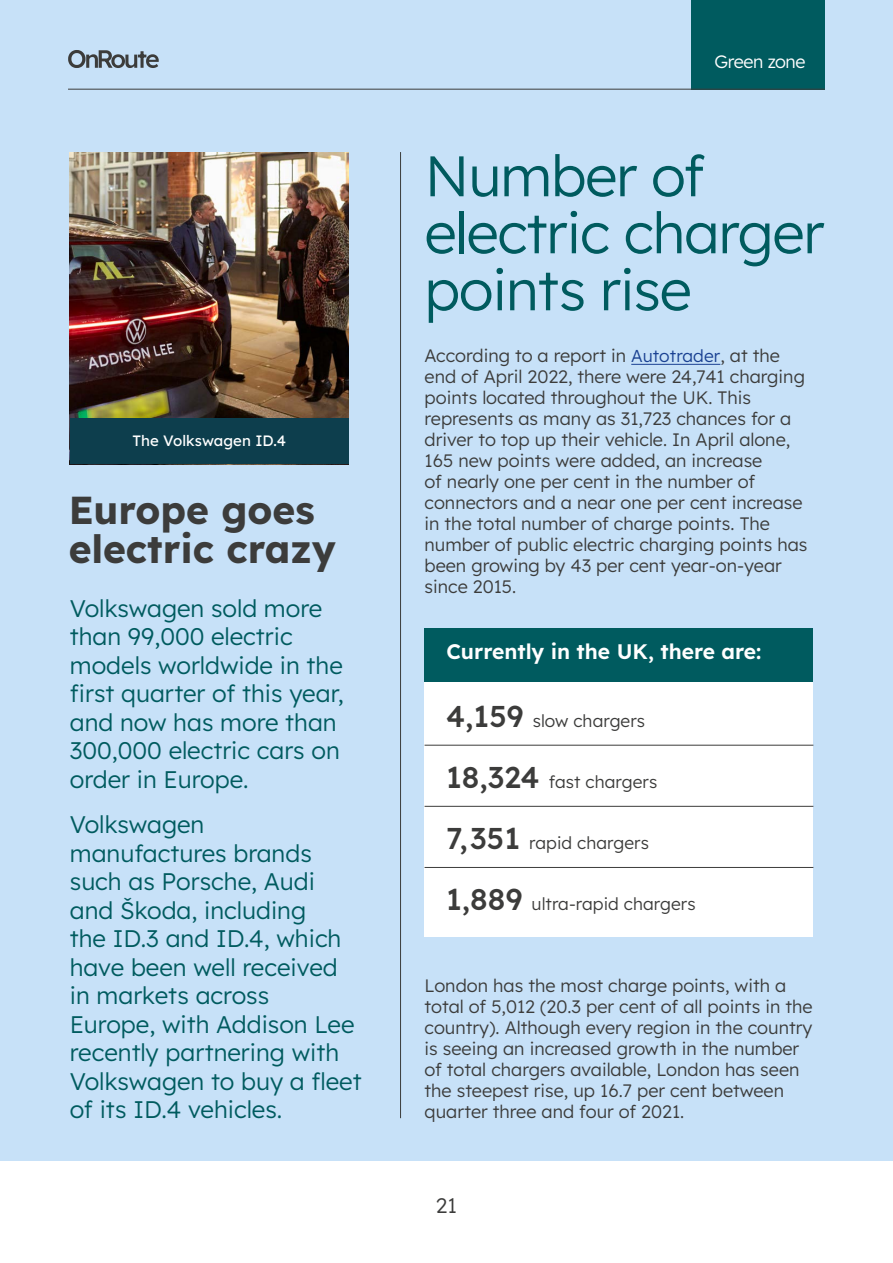
<style>
.page{position:relative;width:893px;height:1263px;background:#fff}
.page>*{position:absolute;margin:0;border:0;box-sizing:border-box;transform-origin:0 0}
.Minor_heading_38_38{font:300 57px/57px "Lexend Deca";letter-spacing:-.02em;color:#005b5f}
.Minor_heading_Bold_2{font:700 39px/39px "Lexend Deca";color:#3c3c3b}
.Body_16_19__P{font:300 24px/28.5px "Lexend Deca";color:#005b5f}
.Body_12_14_W_O__P{font:600 21px "Lexend Deca";color:#fff}
.t1{font:300 21px "Lexend Deca";color:#3c3c3b}
.Body_12_14__P{font:300 18px/21px "Lexend Deca";color:#3c3c3b}
.t2{font:300 18px "Lexend Deca";letter-spacing:-.025em;color:#fff}
.t3{font:300 17.25px "Lexend Deca";letter-spacing:.005em;color:#3c3c3b}
.PictureCaption_10_12{font:15px "Lexend Deca";letter-spacing:.005em;color:#fff}
.s1{font-size:17.25px;color:#1a4192}
.s2{font-weight:500;font-size:30px}
</style>
<div class="page">
<div style="left:0;top:0;width:893px;height:1160px;background:#c7e1f8"></div>
<img style="left:70px;top:153px;width:279px;height:265px">
<div style="left:70px;top:418px;width:279px;height:46px;background:#0d3e4d"></div>
<hr style="left:631px;top:364px;width:89px;height:1px;background:#1a4192">
<div style="left:425px;top:628px;width:388px;height:308px;background:#fff"></div>
<div style="left:425px;top:628px;width:388px;height:54px;background:#005b5f"></div>
<div style="left:691px;top:0;width:134px;height:89px;background:#005b5f"></div>
<hr style="left:68px;top:89px;width:757px;height:1px;background:#3c3c3b">
<svg style="left:68px;top:50px;width:91px;height:18px"></svg>
<hr style="left:425px;top:745px;width:388px;height:1px;background:#3c3c3b">
<hr style="left:425px;top:806px;width:388px;height:1px;background:#3c3c3b">
<hr style="left:425px;top:867px;width:388px;height:1px;background:#3c3c3b">
<hr style="left:400px;top:152px;width:1px;height:966px;background:#3c3c3b">
<p class="PictureCaption_10_12" style="left:132px;top:430px;width:155px">The Volkswagen ID.4</p>
<p class="Minor_heading_Bold_2" style="left:69px;top:488px;width:269px">Europe goes electric crazy</p>
<p class="Body_16_19__P" style="left:70px;top:592px;width:276px">Volkswagen sold more than 99,000 electric models worldwide in the first quarter of this year, and now has more than<br>300,000 electric cars on order in Europe.</p>
<p class="Body_16_19__P" style="left:70px;top:809px;width:293px">Volkswagen manufactures brands such as Porsche, Audi and Škoda, including<br>the ID.3 and ID.4, which have been well received in markets across<br>Europe, with Addison Lee recently partnering with<br>Volkswagen to buy a fleet of its ID.4 vehicles.</p>
<p class="t2" style="left:715px;top:49px;width:92px">Green zone</p>
<p class="Minor_heading_38_38" style="left:425px;top:144px;width:402px">Number of electric charger points rise</p>
<p class="Body_12_14__P" style="left:425px;top:344px;width:384px">According to a report in <span class="s1">Autotrader</span>, at the end of April 2022, there were 24,741 charging points located throughout the UK. This represents as many as 31,723 chances for a driver to top up their vehicle. In April alone, 165 new points were added, an increase<br>of nearly one per cent in the number of connectors and a near one per cent increase in the total number of charge points. The number of public electric charging points has been growing by 43 per cent year-on-year since 2015.</p>
<p class="Body_12_14_W_O__P" style="left:446px;top:637px;width:316px">Currently in the UK, there are:</p>
<p class="t3" style="left:446px;top:708px;width:201px"><span class="s2">4,159</span> slow chargers</p>
<p class="t3" style="left:446px;top:769px;width:213px"><span class="s2">18,324</span> fast chargers</p>
<p class="t3" style="left:446px;top:830px;width:204px"><span class="s2">7, 351</span> rapid chargers</p>
<p class="t3" style="left:446px;top:891px;width:251px"><span class="s2">1,889</span> ultra-rapid chargers</p>
<p class="Body_12_14__P" style="left:425px;top:974px;width:390px">London has the most charge points, with a total of 5,012 (20.3 per cent of all points in the country). Although every region in the country is seeing an increased growth in the number of total chargers available, London has seen the steepest rise, up 16.7 per cent between quarter three and four of 2021.</p>
<p class="t1" style="left:436px;top:1190px;width:23px">21</p>
</div>
